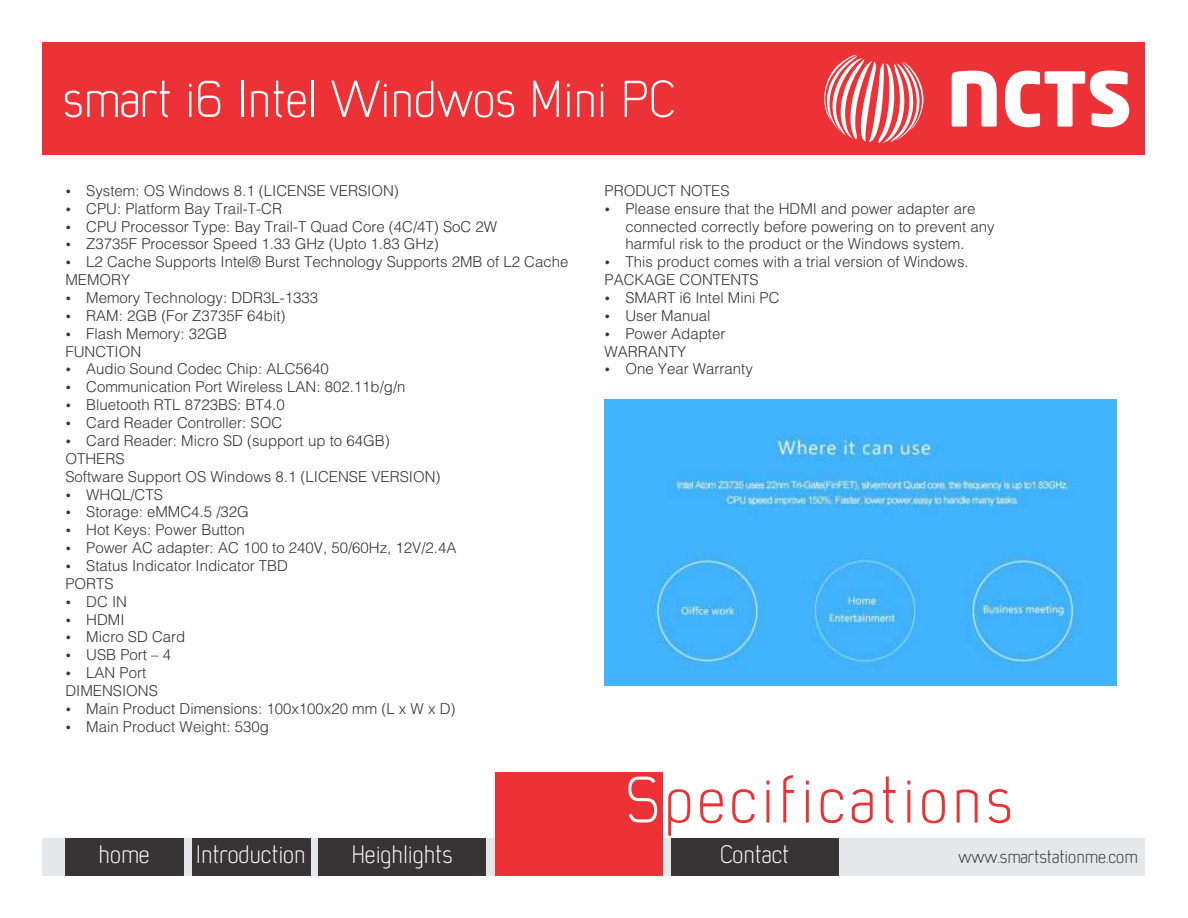
<style>
.page{position:relative;width:1188px;height:918px;background:#fff}
.page>*{position:absolute;margin:0;border:0;box-sizing:border-box;transform-origin:0 0}
.t1{font:300 70.5px "Mister Giacco";letter-spacing:.06em;color:#ed3237}
.t2{font:300 55.5px "Mister Giacco";color:#fefefe}
.t3{font:300 27px "Mister Giacco";color:#fefefe}
.t4{font:300 19.5px "Mister Giacco";color:#373435}
.t5{font:300 15px "Helv";color:#373435}
.s1{color:#fefefe}
</style>
<div class="page">
<div style="left:43px;top:838px;width:1102px;height:37px;background:#e6e7e8"></div>
<div style="left:43px;top:43px;width:1102px;height:112px;background:#ed3237"></div>
<div style="left:65px;top:838px;width:119px;height:37px;background:#373435"></div>
<div style="left:671px;top:838px;width:168px;height:37px;background:#373435"></div>
<div style="left:192px;top:838px;width:118px;height:37px;background:#373435"></div>
<div style="left:495px;top:772px;width:168px;height:103px;background:#ed3237"></div>
<div style="left:319px;top:838px;width:167px;height:37px;background:#373435"></div>
<img style="left:605px;top:400px;width:512px;height:285px">
<svg style="left:952px;top:71px;width:177px;height:56px"></svg>
<svg style="left:824px;top:55px;width:100px;height:88px"></svg>
<h2 class="t2" style="left:63px;top:68px;width:615px">smart i6 Intel Windwos Mini PC</h2>
<p class="t5" style="left:86px;top:184px;width:314px">System: OS Windows 8.1 (LICENSE VERSION)</p>
<p class="t5" style="left:86px;top:202px;width:197px">CPU: Platform Bay Trail-T-CR</p>
<p class="t5" style="left:86px;top:220px;width:412px">CPU Processor Type: Bay Trail-T Quad Core (4C/4T) SoC 2W</p>
<p class="t5" style="left:86px;top:238px;width:354px">Z3735F Processor Speed 1.33 GHz (Upto 1.83 GHz)</p>
<p class="t5" style="left:86px;top:255px;width:484px">L2 Cache Supports Intel® Burst Technology Supports 2MB of L2 Cache</p>
<p class="t5" style="left:65px;top:273px;width:66px">MEMORY</p>
<p class="t5" style="left:86px;top:291px;width:233px">Memory Technology: DDR3L-1333</p>
<p class="t5" style="left:86px;top:309px;width:201px">RAM: 2GB (For Z3735F 64bit)</p>
<p class="t5" style="left:86px;top:327px;width:142px">Flash Memory: 32GB</p>
<p class="t5" style="left:65px;top:345px;width:77px">FUNCTION</p>
<p class="t5" style="left:86px;top:363px;width:244px">Audio Sound Codec Chip: ALC5640</p>
<p class="t5" style="left:86px;top:380px;width:321px">Communication Port Wireless LAN: 802.11b/g/n</p>
<p class="t5" style="left:86px;top:398px;width:200px">Bluetooth RTL 8723BS: BT4.0</p>
<p class="t5" style="left:86px;top:416px;width:197px">Card Reader Controller: SOC</p>
<p class="t5" style="left:86px;top:434px;width:305px">Card Reader: Micro SD (support up to 64GB)</p>
<p class="t5" style="left:65px;top:452px;width:61px">OTHERS</p>
<p class="t5" style="left:65px;top:470px;width:377px">Software Support OS Windows 8.1 (LICENSE VERSION)</p>
<p class="t5" style="left:86px;top:488px;width:78px">WHQL/CTS</p>
<p class="t5" style="left:86px;top:506px;width:164px">Storage: eMMC4.5 /32G</p>
<p class="t5" style="left:86px;top:523px;width:160px">Hot Keys: Power Button</p>
<p class="t5" style="left:86px;top:541px;width:372px">Power AC adapter: AC 100 to 240V, 50/60Hz, 12V/2.4A</p>
<p class="t5" style="left:86px;top:559px;width:203px">Status Indicator Indicator TBD</p>
<p class="t5" style="left:65px;top:577px;width:50px">PORTS</p>
<p class="t5" style="left:86px;top:595px;width:42px">DC IN</p>
<p class="t5" style="left:86px;top:613px;width:40px">HDMI</p>
<p class="t5" style="left:86px;top:631px;width:101px">Micro SD Card</p>
<p class="t5" style="left:86px;top:648px;width:87px">USB Port – 4</p>
<p class="t5" style="left:86px;top:666px;width:62px">LAN Port</p>
<p class="t5" style="left:65px;top:684px;width:94px">DIMENSIONS</p>
<p class="t5" style="left:86px;top:702px;width:371px">Main Product Dimensions: 100x100x20 mm (L x W x D)</p>
<p class="t5" style="left:86px;top:720px;width:184px">Main Product Weight: 530g</p>
<p class="t5" style="left:605px;top:184px;width:127px">PRODUCT NOTES</p>
<p class="t5" style="left:625px;top:202px;width:352px">Please ensure that the HDMI and power adapter are</p>
<p class="t5" style="left:625px;top:220px;width:371px">connected correctly before powering on to prevent any</p>
<p class="t5" style="left:625px;top:238px;width:341px">harmful risk to the product or the Windows system.</p>
<p class="t5" style="left:625px;top:255px;width:345px">This product comes with a trial version of Windows.</p>
<p class="t5" style="left:605px;top:273px;width:156px">PACKAGE CONTENTS</p>
<p class="t5" style="left:625px;top:291px;width:156px">SMART i6 Intel Mini PC</p>
<p class="t5" style="left:625px;top:309px;width:87px">User Manual</p>
<p class="t5" style="left:625px;top:327px;width:102px">Power Adapter</p>
<p class="t5" style="left:605px;top:345px;width:83px">WARRANTY</p>
<p class="t5" style="left:625px;top:363px;width:129px">One Year Warranty</p>
<h1 class="t1" style="left:625px;top:760px;width:389px"><span class="s1">S</span>pecifications</h1>
<h3 class="t3" style="left:99px;top:839px;width:52px">home</h3>
<h3 class="t3" style="left:196px;top:839px;width:111px">Introduction</h3>
<h3 class="t3" style="left:720px;top:839px;width:71px">Contact</h3>
<h3 class="t3" style="left:352px;top:839px;width:102px">Heighlights</h3>
<h3 class="t4" style="left:959px;top:846px;width:181px">www.smartstationme.com</h3>
</div>
